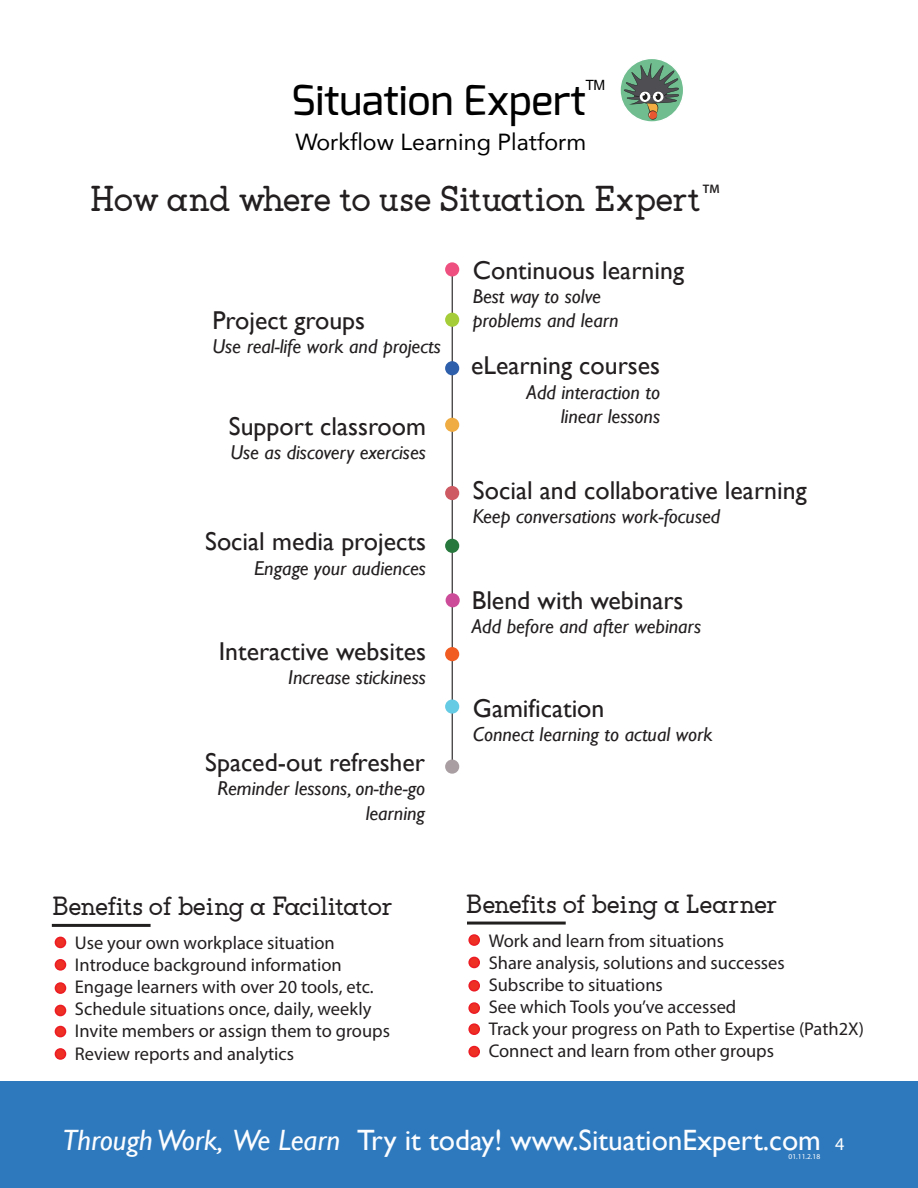
<style>
.page{position:relative;width:918px;height:1188px;background:#fff}
.page>*{position:absolute;margin:0;border:0;box-sizing:border-box;transform-origin:0 0}
.t1{font:500 41.25px "Exo";color:#000}
.t2{font:36px "Flagship Slab";letter-spacing:-.015em;color:#231f20}
.t3{font:29.4px "Gill Sans";color:#fcfdff}
.t4{font:26.4px "Flagship Slab";color:#231f20}
.t5{font:25.8px "Gill Sans";color:#231f20}
.t6{font:23.25px "Avenir";color:#000}
.t7{font:italic 20.1px/24.2px "Gill Sans";color:#231f20;text-align:right}
.t8{font:18.45px/22.2px "Myriad Pro";color:#231f20}
.t9{font:14.1px "Arial";color:#000}
.t10{font:600 12.45px "Myriad Pro";color:#231f20}
.t11{font:7.5px "Myriad Pro";color:#fff}
.s1{font-style:italic}
.s2{font-family:"Myriad Pro";font-size:18px;color:#fff}
</style>
<div class="page">
<svg style="left:620px;top:59px;width:63px;height:63px"></svg>
<div style="left:0;top:1082px;width:918px;height:106px;background:#2e79bd"></div>
<hr style="left:452px;top:264px;width:1px;height:507px;background:#231f20">
<div style="left:445px;top:262px;width:14px;height:15px;background:#ee517f;border-radius:50%"></div>
<div style="left:445px;top:313px;width:14px;height:14px;background:#a5cd39;border-radius:50%"></div>
<div style="left:445px;top:361px;width:14px;height:14px;background:#2d5fab;border-radius:50%"></div>
<div style="left:445px;top:418px;width:14px;height:14px;background:#eeac42;border-radius:50%"></div>
<div style="left:445px;top:486px;width:14px;height:14px;background:#ce5b64;border-radius:50%"></div>
<div style="left:445px;top:539px;width:14px;height:14px;background:#27783c;border-radius:50%"></div>
<div style="left:446px;top:593px;width:14px;height:14px;background:#cc4c9a;border-radius:50%"></div>
<div style="left:445px;top:647px;width:14px;height:14px;background:#f05c22;border-radius:50%"></div>
<div style="left:445px;top:699px;width:14px;height:15px;background:#65cae3;border-radius:50%"></div>
<div style="left:445px;top:760px;width:14px;height:14px;background:#a99fa2;border-radius:50%"></div>
<div style="left:55px;top:937px;width:11px;height:10px;background:#ed2f24;border-radius:50%"></div>
<div style="left:55px;top:937px;width:11px;height:11px;border:2px solid #ec1c24;border-radius:50%"></div>
<div style="left:55px;top:960px;width:11px;height:10px;background:#ed2f24;border-radius:50%"></div>
<div style="left:55px;top:959px;width:11px;height:12px;border:2px solid #ec1c24;border-radius:50%"></div>
<div style="left:55px;top:983px;width:11px;height:10px;background:#ed2f24;border-radius:50%"></div>
<div style="left:55px;top:982px;width:11px;height:12px;border:2px solid #ec1c24;border-radius:50%"></div>
<div style="left:55px;top:1005px;width:11px;height:11px;background:#ed2f24;border-radius:50%"></div>
<div style="left:55px;top:1005px;width:11px;height:11px;border:2px solid #ec1c24;border-radius:50%"></div>
<div style="left:55px;top:1027px;width:11px;height:10px;background:#ed2f24;border-radius:50%"></div>
<div style="left:55px;top:1026px;width:11px;height:11px;border:2px solid #ec1c24;border-radius:50%"></div>
<div style="left:55px;top:1049px;width:11px;height:10px;background:#ed2f24;border-radius:50%"></div>
<div style="left:55px;top:1048px;width:11px;height:12px;border:2px solid #ec1c24;border-radius:50%"></div>
<hr style="left:52px;top:924px;width:99px;height:3px;background:#221f1f">
<div style="left:469px;top:935px;width:10px;height:10px;background:#ed2f24;border-radius:50%"></div>
<div style="left:468px;top:934px;width:12px;height:12px;border:2px solid #ec1c24;border-radius:50%"></div>
<div style="left:469px;top:957px;width:10px;height:11px;background:#ed2f24;border-radius:50%"></div>
<div style="left:468px;top:957px;width:12px;height:11px;border:2px solid #ec1c24;border-radius:50%"></div>
<div style="left:469px;top:981px;width:10px;height:10px;background:#ed2f24;border-radius:50%"></div>
<div style="left:468px;top:980px;width:12px;height:12px;border:2px solid #ec1c24;border-radius:50%"></div>
<div style="left:469px;top:1003px;width:10px;height:10px;background:#ed2f24;border-radius:50%"></div>
<div style="left:468px;top:1002px;width:12px;height:12px;border:2px solid #ec1c24;border-radius:50%"></div>
<div style="left:469px;top:1024px;width:10px;height:10px;background:#ed2f24;border-radius:50%"></div>
<div style="left:468px;top:1023px;width:12px;height:12px;border:2px solid #ec1c24;border-radius:50%"></div>
<div style="left:469px;top:1047px;width:10px;height:10px;background:#ed2f24;border-radius:50%"></div>
<div style="left:468px;top:1046px;width:12px;height:11px;border:2px solid #ec1c24;border-radius:50%"></div>
<hr style="left:467px;top:922px;width:99px;height:3px;background:#221f1f">
<h1 class="t1" style="left:292px;top:73px;width:296px">Situation Expert</h1>
<p class="t9" style="left:585px;top:75px;width:21px">TM</p>
<p class="t6" style="left:295px;top:123px;width:292px">Workflow Learning Platform</p>
<h2 class="t2" style="left:90px;top:176px;width:612px">How and where to use Situation Expert</h2>
<p class="t10" style="left:703px;top:181px;width:18px">TM</p>
<h3 class="t5" style="left:212px;top:306px;width:154px">Project groups</h3>
<p class="t7" style="left:212px;top:335px;width:230px">Use real-life work and projects</p>
<h3 class="t5" style="left:229px;top:412px;width:199px">Support classroom</h3>
<p class="t7" style="left:230px;top:441px;width:197px">Use as discovery exercises</p>
<h3 class="t5" style="left:205px;top:527px;width:222px">Social media projects</h3>
<p class="t7" style="left:254px;top:556px;width:173px">Engage your audiences</p>
<h3 class="t5" style="left:219px;top:637px;width:209px">Interactive websites</h3>
<p class="t7" style="left:288px;top:666px;width:139px">Increase stickiness</p>
<h3 class="t5" style="left:205px;top:748px;width:221px">Spaced-out refresher</h3>
<p class="t7" style="left:217px;top:777px;width:209px">Reminder lessons, on-the-go learning</p>
<h3 class="t5" style="left:473px;top:255px;width:213px">Continuous learning</h3>
<p class="t7" style="left:473px;top:284px;width:147px;text-align:left">Best way to solve problems and learn</p>
<h3 class="t5" style="left:471px;top:351px;width:191px">eLearning courses</h3>
<p class="t7" style="left:527px;top:380px;width:135px">Add interaction to linear lessons</p>
<h3 class="t5" style="left:473px;top:475px;width:335px">Social and collaborative learning</h3>
<p class="t7" style="left:473px;top:505px;width:249px">Keep conversations work-focused</p>
<h3 class="t5" style="left:472px;top:585px;width:213px">Blend with webinars</h3>
<p class="t7" style="left:472px;top:614px;width:231px">Add before and after webinars</p>
<h3 class="t5" style="left:473px;top:693px;width:133px">Gamification</h3>
<p class="t7" style="left:473px;top:723px;width:241px">Connect learning to actual work</p>
<h3 class="t4" style="left:52px;top:890px;width:342px">Benefits of being a Facilitator</h3>
<p class="t8" style="left:75px;top:931px;width:317px">Use your own workplace situation Introduce background information Engage learners with over 20 tools, etc.<br>Schedule situations once, daily, weekly Invite members or assign them to groups Review reports and analytics</p>
<h3 class="t4" style="left:466px;top:888px;width:313px">Benefits of being a Learner</h3>
<p class="t8" style="left:489px;top:929px;width:377px">Work and learn from situations<br>Share analysis, solutions and successes Subscribe to situations<br>See which Tools you’ve accessed<br>Track your progress on Path to Expertise (Path2X)<br>Connect and learn from other groups</p>
<h3 class="t3" style="left:62px;top:1123px;width:783px"><span class="s1">Through Work, We Learn</span> Try it today! www.SituationExpert.com <span class="s2">4</span></h3>
<h3 class="t3" style="left:369px;top:1123px;width:441px">Try today! www.SituationExpert.com</h3>
<p class="t11" style="left:789px;top:1152px;width:33px">01.11.2.18</p>
</div>
